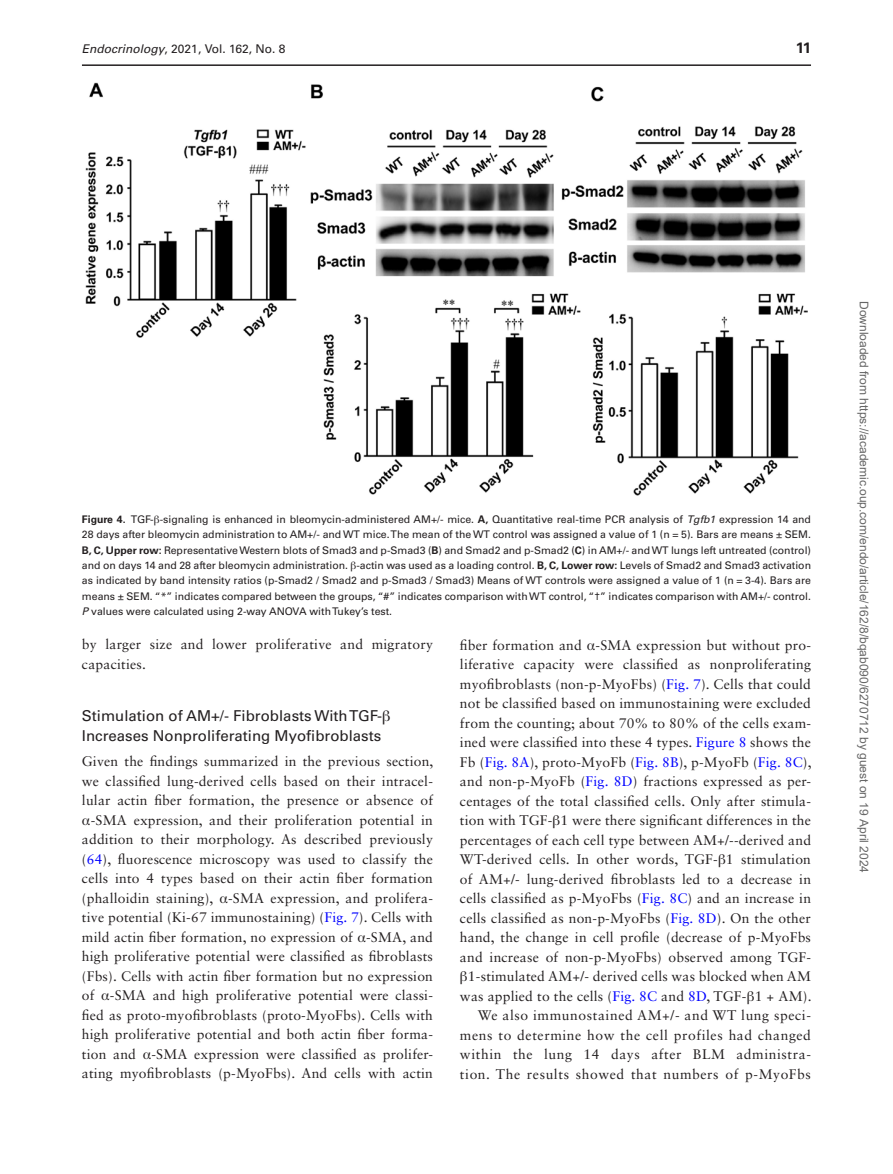
<style>
.page{position:relative;width:893px;height:1174px;background:#fff}
.page>*{position:absolute;margin:0;border:0;box-sizing:border-box;transform-origin:0 0}
.t1{font:15px/19.5px "Univers LT Std";color:#231f20}
.t2{font:700 15px "Univers LT Std";color:#231f20}
.t3{font:13.8px/19.5px "Sabon LT Std";letter-spacing:.015em;color:#231f20}
.t4{font:12px "Arial";color:#666}
.t5{font:12px "Univers LT Std";color:#231f20}
.t6{font:10.5px/15.3px "Univers LT Std";color:#231f20;text-align:justify}
.s1{font-style:italic}
.s2{font-weight:700}
.s3{font-family:"Gandhari Unicode"}
.s4{color:#00f}
</style>
<div class="page">
<hr style="left:82px;top:64px;width:729px;height:2px;background:#231f20">
<img style="left:86px;top:82px;width:721px;height:414px">
<p class="t5" style="left:82px;top:42px;width:205px"><span class="s1">Endocrinology</span>, 2021, Vol. 162, No. 8</p>
<p class="t2" style="left:796px;top:39px;width:17px">11</p>
<p class="t6" style="left:82px;top:511px;width:731px"><span class="s2">Figure 4.</span> TGF-<span class="s3">β</span>-signaling is enhanced in bleomycin-administered AM+/- mice. <span class="s2">A,</span> Quantitative real-time PCR analysis of <span class="s1">Tgfb1</span> expression 14 and 28 days after bleomycin administration to AM+/- and WT mice. The mean of the WT control was assigned a value of 1 (n = 5). Bars are means ± SEM.<br><span class="s2">B, C, Upper row:</span> Representative Western blots of Smad3 and p-Smad3 (<span class="s2">B</span>) and Smad2 and p-Smad2 (<span class="s2">C</span>) in AM+/- and WT lungs left untreated (control) and on days 14 and 28 after bleomycin administration. <span class="s3">β</span>-actin was used as a loading control. <span class="s2">B, C, Lower row:</span> Levels of Smad2 and Smad3 activation as indicated by band intensity ratios (p-Smad2 / Smad2 and p-Smad3 / Smad3) Means of WT controls were assigned a value of 1 (n = 3-4). Bars are means ± SEM. “*” indicates compared between the groups, “#” indicates comparison with WT control, “†” indicates comparison with AM+/- control.<br><span class="s1">P</span> values were calculated using 2-way ANOVA with Tukey’s test.</p>
<p class="t3" style="left:82px;top:634px;width:353px">by larger size and lower proliferative and migratory capacities.</p>
<p class="t1" style="left:82px;top:706px;width:310px">Stimulation of AM+/- Fibroblasts With TGF-<span class="s3">β<br></span>Increases Nonproliferating Myofibroblasts</p>
<p class="t3" style="left:82px;top:751px;width:353px;text-align:justify">Given the findings summarized in the previous section, we classified lung-derived cells based on their intracel&shy;lular actin fiber formation, the presence or absence of <span class="s3">α</span>-SMA expression, and their proliferation potential in addition to their morphology. As described previously (<span class="s4">64</span>), fluorescence microscopy was used to classify the cells into 4 types based on their actin fiber formation (phalloidin staining), <span class="s3">α</span>-SMA expression, and prolifera&shy;tive potential (Ki-67 immunostaining) (<span class="s4">Fig. 7</span>). Cells with mild actin fiber formation, no expression of <span class="s3">α</span>-SMA, and high proliferative potential were classified as fibroblasts (Fbs). Cells with actin fiber formation but no expression of <span class="s3">α</span>-SMA and high proliferative potential were classi&shy;fied as proto-myofibroblasts (proto-MyoFbs). Cells with high proliferative potential and both actin fiber forma&shy;tion and <span class="s3">α</span>-SMA expression were classified as prolifer&shy;ating myofibroblasts (p-MyoFbs). And cells with actin</p>
<p class="t3" style="left:460px;top:635px;width:353px;text-align:right">fiber formation and <span class="s3">α</span>-SMA expression but without pro&shy;liferative capacity were classified as nonproliferating myofibroblasts (non-p-MyoFbs) (<span class="s4">Fig. 7</span>). Cells that could not be classified based on immunostaining were excluded from the counting; about 70% to 80% of the cells exam&shy;ined were classified into these 4 types. <span class="s4">Figure 8</span> shows the Fb (<span class="s4">Fig. 8A</span>), proto-MyoFb (<span class="s4">Fig. 8B</span>), p-MyoFb (<span class="s4">Fig. 8C</span>), and non-p-MyoFb (<span class="s4">Fig. 8D</span>) fractions expressed as per&shy;centages of the total classified cells. Only after stimula&shy;tion with TGF-<span class="s3">β</span>1 were there significant differences in the percentages of each cell type between AM+/--derived and WT-derived cells. In other words, TGF-<span class="s3">β</span>1 stimulation of AM+/- lung-derived fibroblasts led to a decrease in cells classified as p-MyoFbs (<span class="s4">Fig. 8C</span>) and an increase in cells classified as non-p-MyoFbs (<span class="s4">Fig. 8D</span>). On the other hand, the change in cell profile (decrease of p-MyoFbs and increase of non-p-MyoFbs) observed among TGF&shy;<span class="s3">β</span>1-stimulated AM+/- derived cells was blocked when AM was applied to the cells (<span class="s4">Fig. 8C</span> and <span class="s4">8D</span>, TGF-<span class="s3">β</span>1 + AM).<br>We also immunostained AM+/- and WT lung speci&shy;mens to determine how the cell profiles had changed within the lung 14 days after BLM administra&shy;tion. The results showed that numbers of p-MyoFbs</p>
<p class="t4" style="left:868px;top:301px;width:574px;rotate:90deg">Downloaded from https://academic.oup.com/endo/article/162/8/bqab090/6270712 by guest on 19 April 2024</p>
</div>
